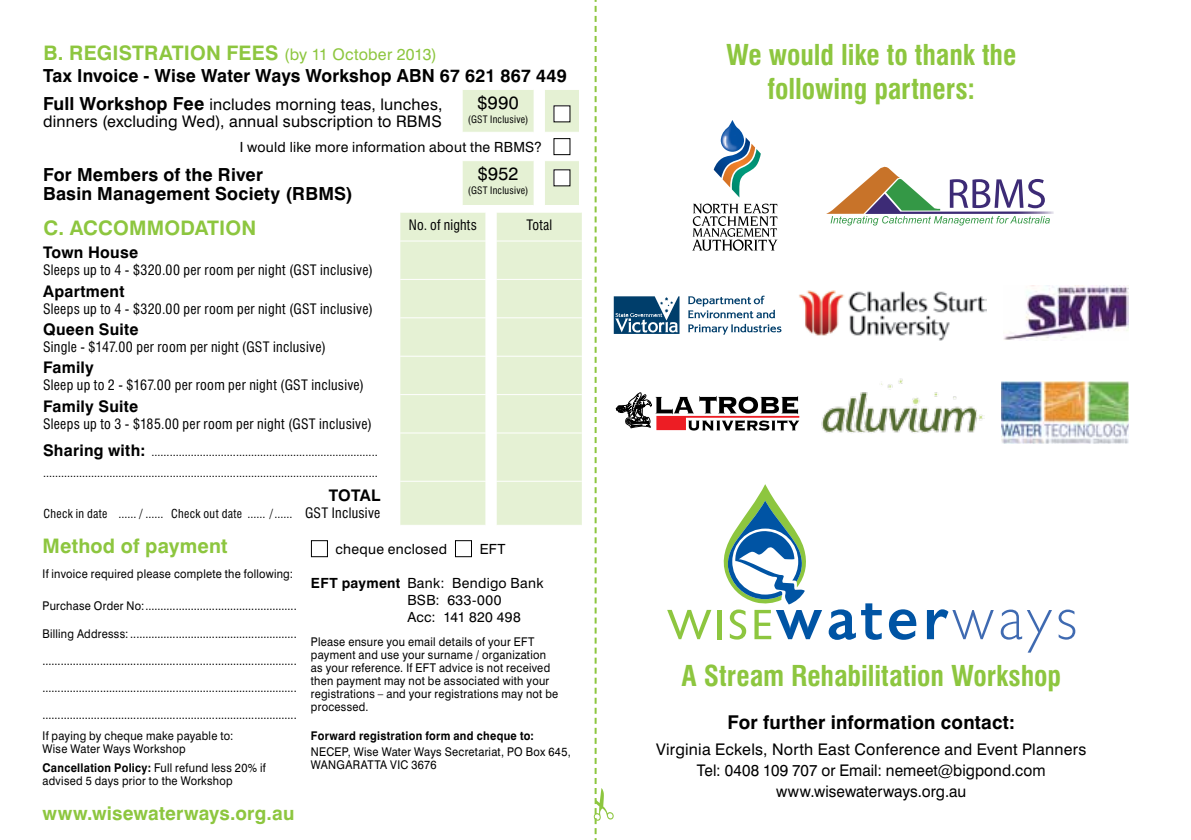
<style>
.page{position:relative;width:1191px;height:840px;background:#fff}
.page>*{position:absolute;margin:0;border:0;box-sizing:border-box;transform-origin:0 0}
.t1{font:700 condensed 28px/33.6px "Swiss 721 BT";color:#8dc63f;text-align:center}
.t2{font:700 20px "Swiss 721 BT";letter-spacing:.01em;color:#8dc63f}
.t3{font:700 19px "Swiss 721 BT";letter-spacing:.01em;color:#000}
.t4{font:700 19px "Swiss 721 BT";letter-spacing:.01em;color:#8dc63f}
.t5{font:700 18px/19px "Swiss 721 BT";letter-spacing:.01em;color:#000}
.t6{font:18px "Swiss 721 BT";letter-spacing:.025em;color:#000}
.t7{font:16px/21px "Swiss 721 BT";letter-spacing:.015em;color:#000}
.t8{font:700 16px "Swiss 721 BT";letter-spacing:.015em;color:#000}
.t9{font:condensed 14px "Swiss 721 BT";letter-spacing:.02em;color:#000}
.t10{font:14px/16.8px "Swiss 721 BT";letter-spacing:.02em;color:#000}
.t11{font:12px/13px "Swiss 721 BT";letter-spacing:.025em;color:#000;scale:.92 1}
.t12{font:condensed 12px "Swiss 721 BT";letter-spacing:.025em;color:#000}
.t13{font:700 12px "Swiss 721 BT";letter-spacing:.025em;color:#000;scale:.92 1}
.t14{font:11px/21px "Swiss 721 BT";color:#000}
.t15{font:condensed 10px "Swiss 721 BT";letter-spacing:.025em;color:#000}
.s1{font-weight:400;font-size:16px}
.s2{font-weight:700;font-size:18px}
.s3{font-weight:700;font-size:16px}
.s4{font-weight:700}
</style>
<div class="page">
<svg style="left:400px;top:212px;width:182px;height:312px;background:#e7f2d8"></svg>
<hr style="left:400px;top:279px;width:85px;height:1px;background:#fff">
<svg style="left:485px;top:279px;width:12px;height:1px"></svg>
<hr style="left:497px;top:279px;width:85px;height:1px;background:#fff">
<hr style="left:400px;top:317px;width:85px;height:1px;background:#fff">
<svg style="left:485px;top:317px;width:12px;height:1px"></svg>
<hr style="left:497px;top:317px;width:85px;height:1px;background:#fff">
<hr style="left:400px;top:355px;width:85px;height:1px;background:#fff">
<svg style="left:485px;top:355px;width:12px;height:1px"></svg>
<hr style="left:497px;top:355px;width:85px;height:1px;background:#fff">
<hr style="left:400px;top:394px;width:85px;height:1px;background:#fff">
<svg style="left:485px;top:394px;width:12px;height:1px"></svg>
<hr style="left:497px;top:394px;width:85px;height:1px;background:#fff">
<hr style="left:400px;top:432px;width:85px;height:1px;background:#fff">
<svg style="left:485px;top:432px;width:12px;height:1px"></svg>
<hr style="left:497px;top:432px;width:85px;height:1px;background:#fff">
<hr style="left:400px;top:480px;width:85px;height:1px;background:#fff">
<svg style="left:485px;top:480px;width:12px;height:1px"></svg>
<hr style="left:497px;top:480px;width:85px;height:1px;background:#fff">
<svg style="left:462px;top:90px;width:117px;height:115px"></svg>
<hr style="left:400px;top:240px;width:85px;height:1px;background:#fff">
<svg style="left:485px;top:240px;width:12px;height:1px"></svg>
<hr style="left:497px;top:240px;width:85px;height:1px;background:#fff">
<div style="left:311px;top:540px;width:17px;height:17px;border:1px solid #000"></div>
<div style="left:455px;top:540px;width:17px;height:17px;border:1px solid #000"></div>
<img style="left:1075px;top:285px;width:53px;height:48px">
<img style="left:1075px;top:381px;width:53px;height:62px">
<svg style="left:594px;top:0;width:481px;height:839px"></svg>
<h2 class="t2" style="left:44px;top:40px;width:395px">B. REGISTRATION FEES <span class="s1">(by 11 October 2013)</span></h2>
<h3 class="t5" style="left:43px;top:66px;width:525px">Tax Invoice - Wise Water Ways Workshop ABN 67 621 867 449</h3>
<h3 class="t7" style="left:43px;top:95px;width:401px;line-height:17px"><span class="s2">Full Workshop Fee</span> includes morning teas, lunches, dinners (excluding Wed), annual subscription to RBMS</h3>
<h3 class="t6" style="left:477px;top:91px;width:43px">$990</h3>
<p class="t15" style="left:468px;top:113px;width:62px">(GST Inclusive)</p>
<p class="t10" style="left:240px;top:138px;width:304px">I would like more information about the RBMS?</p>
<h3 class="t5" style="left:43px;top:165px;width:311px">For Members of the River<br>Basin Management Society (RBMS)</h3>
<h3 class="t6" style="left:478px;top:163px;width:42px">$952</h3>
<p class="t15" style="left:468px;top:184px;width:62px">(GST Inclusive)</p>
<h2 class="t2" style="left:44px;top:216px;width:214px">C. ACCOMMODATION</h2>
<p class="t9" style="left:409px;top:216px;width:70px">No. of nights</p>
<p class="t9" style="left:526px;top:216px;width:27px">Total</p>
<h3 class="t8" style="left:43px;top:242px;width:97px">Town House</h3>
<p class="t9" style="left:43px;top:261px;width:331px">Sleeps up to 4 - $320.00 per room per night (GST inclusive)</p>
<h3 class="t8" style="left:43px;top:281px;width:83px">Apartment</h3>
<p class="t9" style="left:43px;top:300px;width:331px">Sleeps up to 4 - $320.00 per room per night (GST inclusive)</p>
<h3 class="t8" style="left:43px;top:319px;width:97px">Queen Suite</h3>
<p class="t9" style="left:43px;top:338px;width:284px">Single - $147.00 per room per night (GST inclusive)</p>
<h3 class="t8" style="left:43px;top:357px;width:52px">Family</h3>
<p class="t9" style="left:43px;top:376px;width:322px">Sleep up to 2 - $167.00 per room per night (GST inclusive)</p>
<h3 class="t8" style="left:43px;top:396px;width:97px">Family Suite</h3>
<p class="t9" style="left:43px;top:415px;width:330px">Sleeps up to 3 - $185.00 per room per night (GST inclusive)</p>
<p class="t14" style="left:43px;top:441px;width:336px"><span class="s3">Sharing with:</span> ........................................................................... ...............................................................................................................</p>
<p class="t12" style="left:44px;top:506px;width:250px">Check in date ...... / ...... Check out date ...... /......</p>
<h3 class="t8" style="left:329px;top:485px;width:53px">TOTAL</h3>
<p class="t9" style="left:305px;top:504px;width:77px">GST Inclusive</p>
<h2 class="t2" style="left:43px;top:533px;width:186px">Method of payment</h2>
<p class="t11" style="left:43px;top:566px;width:274px">If invoice required please complete the following:</p>
<p class="t11" style="left:43px;top:599px;width:278px">Purchase Order No:..................................................</p>
<p class="t11" style="left:43px;top:626px;width:278px">Billing Addresss: .......................................................</p>
<p class="t11" style="left:43px;top:653px;width:278px">....................................................................................</p>
<p class="t11" style="left:43px;top:680px;width:278px">....................................................................................</p>
<p class="t11" style="left:43px;top:708px;width:278px">....................................................................................</p>
<p class="t11" style="left:43px;top:728px;width:209px">If paying by cheque make payable to:<br>Wise Water Ways Workshop</p>
<p class="t11" style="left:43px;top:760px;width:244px"><span class="s4">Cancellation Policy:</span> Full refund less 20% if advised 5 days prior to the Workshop</p>
<h3 class="t4" style="left:43px;top:800px;width:253px">www.wisewaterways.org.au</h3>
<p class="t10" style="left:335px;top:540px;width:113px">cheque enclosed</p>
<p class="t10" style="left:479px;top:540px;width:27px">EFT</p>
<p class="t10" style="left:407px;top:574px;width:138px;text-indent:-96px"><span class="s4">EFT payment</span> Bank: Bendigo Bank<br>BSB: 633-000<br>Acc: 141 820 498</p>
<p class="t11" style="left:311px;top:634px;width:270px">Please ensure you email details of your EFT payment and use your surname / organization as your reference. If EFT advice is not received then payment may not be associated with your registrations – and your registrations may not be processed.</p>
<p class="t13" style="left:311px;top:728px;width:244px">Forward registration form and cheque to:</p>
<p class="t11" style="left:311px;top:744px;width:284px">NECEP, Wise Water Ways Secretariat, PO Box 645,<br>WANGARATTA VIC 3676</p>
<h1 class="t1" style="left:726px;top:38px;width:292px">We would like to thank the following partners:</h1>
<h1 class="t1" style="left:681px;top:658px;width:381px">A Stream Rehabilitation Workshop</h1>
<h3 class="t3" style="left:727px;top:710px;width:289px">For further information contact:</h3>
<h3 class="t7" style="left:656px;top:738px;width:432px;text-align:center">Virginia Eckels, North East Conference and Event Planners<br>Tel: 0408 109 707 or Email: nemeet@bigpond.com www.wisewaterways.org.au</h3>
</div>
